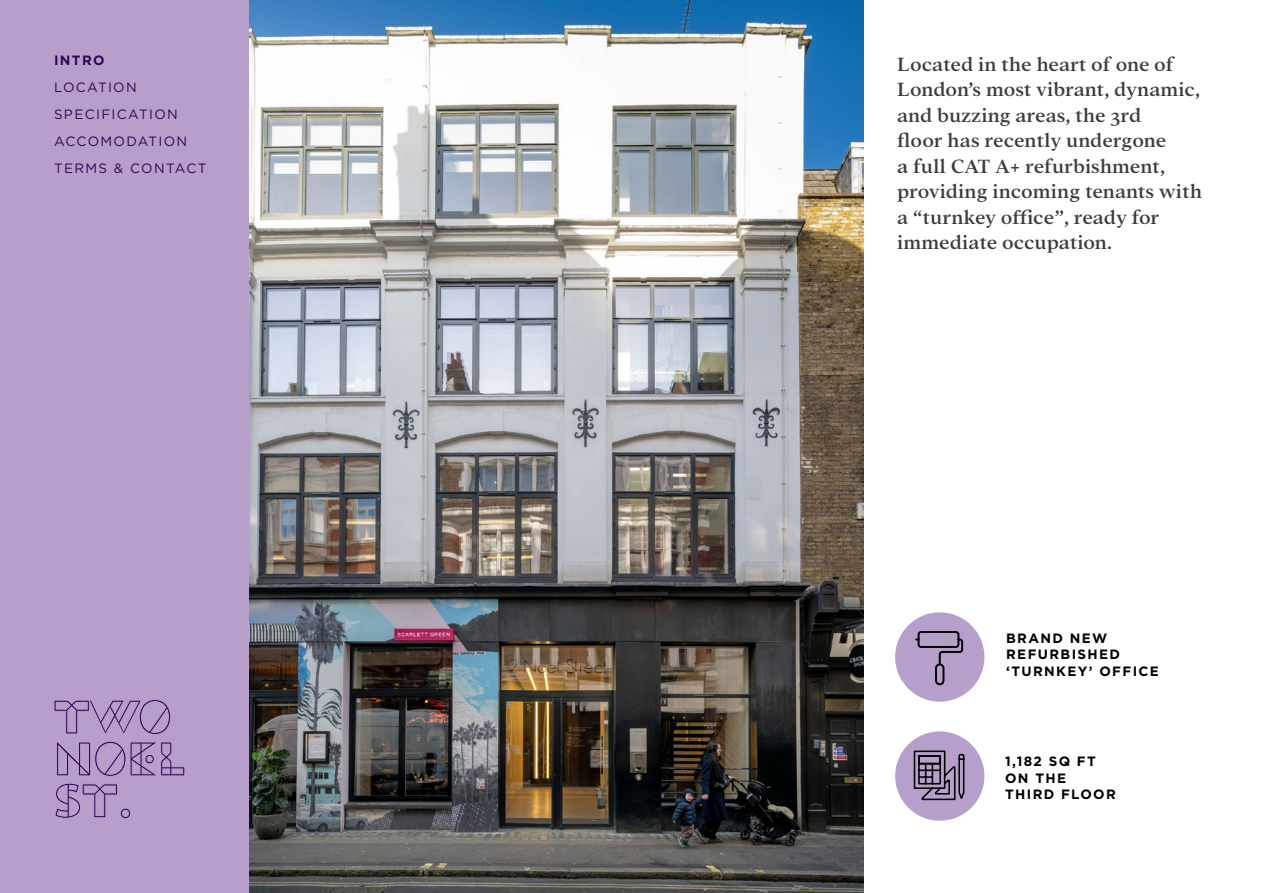
<style>
.page{position:relative;width:1263px;height:893px;background:#fff}
.page>*{position:absolute;margin:0;border:0;box-sizing:border-box;transform-origin:0 0}
.t1{font:500 21px/25.5px "Addington CF";letter-spacing:-.01em;color:#3c3c3b}
.t2{font:700 13.5px/16.5px "Gotham";letter-spacing:.1em;color:#000}
.t3{font:13.5px/27px "Gotham";letter-spacing:.1em;color:#2d0854}
.t4{font:700 13.5px "Gotham";letter-spacing:.1em;color:#2d0854}
</style>
<div class="page">
<div style="left:895px;top:731px;width:89px;height:90px;background:#b79fcc;border-radius:50%"></div>
<img style="left:249px;top:0;width:614px;height:893px">
<div style="left:0;top:0;width:249px;height:893px;background:#b79fcc"></div>
<svg style="left:913px;top:750px;width:52px;height:51px"></svg>
<svg style="left:54px;top:700px;width:131px;height:76px"></svg>
<svg style="left:55px;top:783px;width:76px;height:36px"></svg>
<div style="left:895px;top:612px;width:89px;height:90px;background:#b79fcc;border-radius:50%"></div>
<svg style="left:916px;top:631px;width:48px;height:55px"></svg>
<p class="t4" style="left:54px;top:51px;width:52px">INTRO</p>
<p class="t3" style="left:54px;top:73px;width:154px">LOCATION<br>SPECIFICATION<br>ACCOMODATION<br>TERMS &amp; CONTACT</p>
<p class="t1" style="left:897px;top:52px;width:307px">Located in the heart of one of<br>London’s most vibrant, dynamic, and buzzing areas, the 3rd<br>floor has recently undergone<br>a full CAT A+ refurbishment, providing incoming tenants with a “turnkey office”, ready for immediate occupation.</p>
<p class="t2" style="left:1006px;top:629px;width:154px">BRAND NEW<br>REFURBISHED ‘TURNKEY’ OFFICE</p>
<p class="t2" style="left:1005px;top:753px;width:112px">1,182 SQ FT<br>ON THE<br>THIRD FLOOR</p>
</div>
